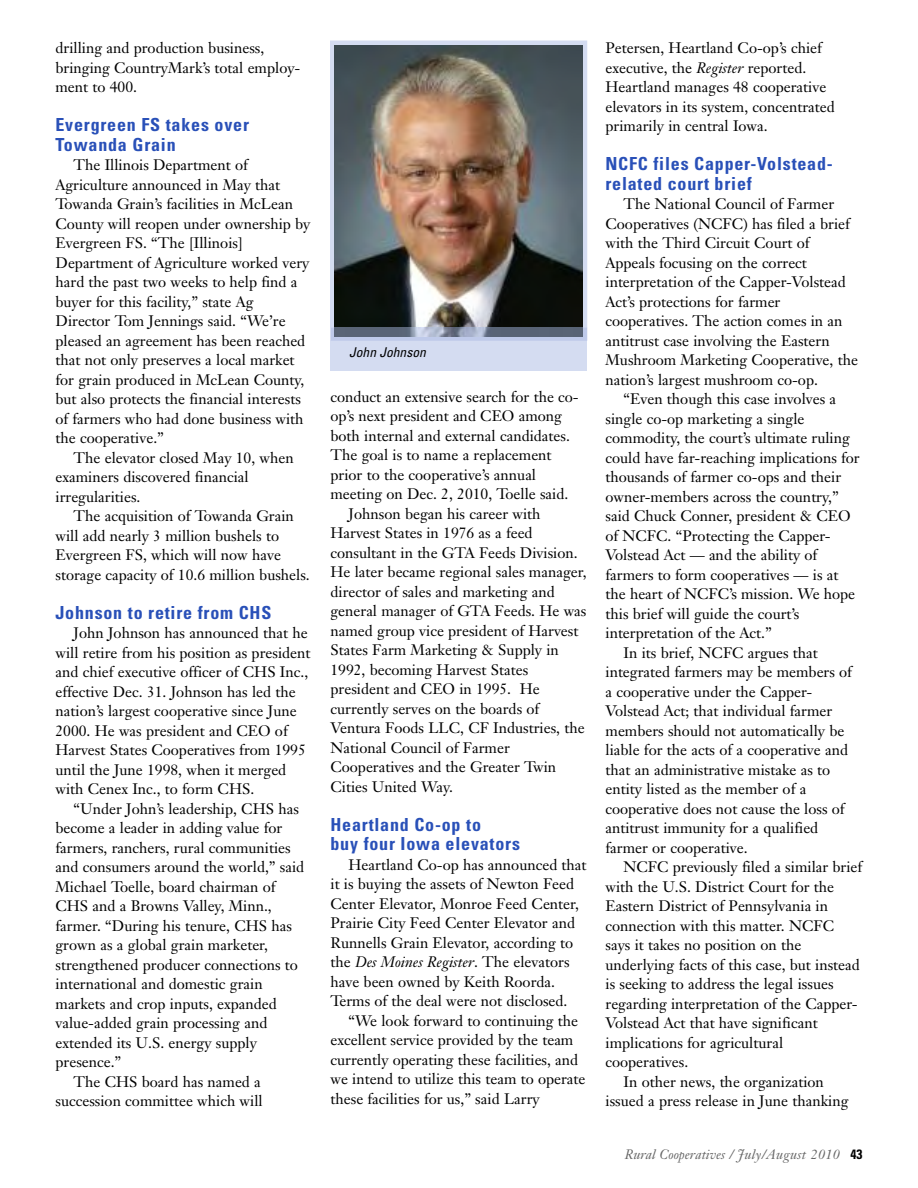
<style>
.page{position:relative;width:918px;height:1188px;background:#fff}
.page>*{position:absolute;margin:0;border:0;box-sizing:border-box;transform-origin:0 0}
.t1{font:700 condensed 18px/19.5px "Univers";letter-spacing:.045em;color:#2950b8}
.t2{font:15px/19.5px "Janson Text";color:#000}
.t3{font:italic 13.5px "Janson Text";color:#666}
.t4{font:italic condensed 13.5px "Univers";color:#000}
.s1{font-style:italic}
.s2{font-family:"Univers";font-weight:700;font-style:normal;font-stretch:condensed;color:#000}
</style>
<div class="page">
<svg style="left:330px;top:40px;width:257px;height:301px;background:#d5ddf1"></svg>
<img style="left:334px;top:45px;width:249px;height:282px">
<div style="left:331px;top:341px;width:256px;height:30px;background:#d4dcf1"></div>
<svg style="left:331px;top:327px;width:256px;height:14px"></svg>
<img style="left:334px;top:327px;width:249px;height:9px">
<p class="t2" style="left:56px;top:40px;width:246px">drilling and production business, bringing CountryMark’s total employ&shy;ment to 400.</p>
<p class="t1" style="left:56px;top:117px;width:195px">Evergreen FS takes over<br>Towanda Grain</p>
<p class="t2" style="left:56px;top:157px;width:256px;text-indent:18px">The Illinois Department of Agriculture announced in May that Towanda Grain’s facilities in McLean County will reopen under ownership by Evergreen FS. “The [Illinois] Department of Agriculture worked very hard the past two weeks to help find a buyer for this facility,” state Ag Director Tom Jennings said. “We’re pleased an agreement has been reached that not only preserves a local market for grain produced in McLean County, but also protects the financial interests of farmers who had done business with the cooperative.”</p>
<p class="t2" style="left:56px;top:449px;width:240px;text-indent:18px">The elevator closed May 10, when examiners discovered financial irregularities.</p>
<p class="t2" style="left:56px;top:508px;width:256px;text-indent:18px">The acquisition of Towanda Grain will add nearly 3 million bushels to Evergreen FS, which will now have storage capacity of 10.6 million bushels.</p>
<p class="t1" style="left:56px;top:604px;width:217px">Johnson to retire from CHS</p>
<p class="t2" style="left:56px;top:625px;width:256px;text-indent:18px">John Johnson has announced that he will retire from his position as president and chief executive officer of CHS Inc., effective Dec. 31. Johnson has led the nation’s largest cooperative since June 2000. He was president and CEO of Harvest States Cooperatives from 1995 until the June 1998, when it merged with Cenex Inc., to form CHS.</p>
<p class="t2" style="left:74px;top:800px;width:227px">“Under John’s leadership, CHS has</p>
<p class="t2" style="left:56px;top:820px;width:228px">become a leader in adding value for</p>
<p class="t2" style="left:56px;top:839px;width:237px">farmers, ranchers, rural communities</p>
<p class="t2" style="left:56px;top:859px;width:250px">and consumers around the world,” said</p>
<p class="t2" style="left:56px;top:878px;width:222px">Michael Toelle, board chairman of</p>
<p class="t2" style="left:56px;top:898px;width:218px">CHS and a Browns Valley, Minn.,</p>
<p class="t2" style="left:56px;top:917px;width:238px">farmer. “During his tenure, CHS has</p>
<p class="t2" style="left:56px;top:937px;width:214px">grown as a global grain marketer,</p>
<p class="t2" style="left:56px;top:956px;width:244px">strengthened producer connections to</p>
<p class="t2" style="left:56px;top:976px;width:209px">international and domestic grain</p>
<p class="t2" style="left:56px;top:995px;width:223px">markets and crop inputs, expanded</p>
<p class="t2" style="left:56px;top:1015px;width:213px">value-added grain processing and</p>
<p class="t2" style="left:56px;top:1034px;width:203px">extended its U.S. energy supply</p>
<p class="t2" style="left:56px;top:1054px;width:67px">presence.”</p>
<p class="t2" style="left:74px;top:1073px;width:189px">The CHS board has named a</p>
<p class="t2" style="left:56px;top:1093px;width:209px">succession committee which will</p>
<p class="t4" style="left:349px;top:348px;width:78px">John Johnson</p>
<p class="t2" style="left:331px;top:388px;width:250px">conduct an extensive search for the co-</p>
<p class="t2" style="left:331px;top:408px;width:233px">op’s next president and CEO among</p>
<p class="t2" style="left:331px;top:427px;width:241px">both internal and external candidates.</p>
<p class="t2" style="left:331px;top:447px;width:223px">The goal is to name a replacement</p>
<p class="t2" style="left:331px;top:466px;width:207px">prior to the cooperative’s annual</p>
<p class="t2" style="left:331px;top:486px;width:239px">meeting on Dec. 2, 2010, Toelle said.</p>
<p class="t2" style="left:349px;top:505px;width:194px">Johnson began his career with</p>
<p class="t2" style="left:331px;top:525px;width:204px">Harvest States in 1976 as a feed</p>
<p class="t2" style="left:331px;top:544px;width:249px">consultant in the GTA Feeds Division.</p>
<p class="t2" style="left:331px;top:564px;width:258px">He later became regional sales manager,</p>
<p class="t2" style="left:331px;top:583px;width:226px">director of sales and marketing and</p>
<p class="t2" style="left:331px;top:603px;width:257px">general manager of GTA Feeds. He was</p>
<p class="t2" style="left:331px;top:622px;width:249px">named group vice president of Harvest</p>
<p class="t2" style="left:331px;top:642px;width:230px">States Farm Marketing &amp; Supply in</p>
<p class="t2" style="left:331px;top:661px;width:199px">1992, becoming Harvest States</p>
<p class="t2" style="left:331px;top:681px;width:211px">president and CEO in 1995. He</p>
<p class="t2" style="left:331px;top:700px;width:210px">currently serves on the boards of</p>
<p class="t2" style="left:331px;top:720px;width:256px">Ventura Foods LLC, CF Industries, the</p>
<p class="t2" style="left:331px;top:739px;width:181px">National Council of Farmer</p>
<p class="t2" style="left:331px;top:759px;width:227px">Cooperatives and the Greater Twin</p>
<p class="t2" style="left:331px;top:778px;width:124px">Cities United Way.</p>
<p class="t1" style="left:331px;top:816px;width:191px">Heartland Co-op to<br>buy four Iowa elevators</p>
<p class="t2" style="left:331px;top:856px;width:258px;text-indent:18px">Heartland Co-op has announced that it is buying the assets of Newton Feed Center Elevator, Monroe Feed Center, Prairie City Feed Center Elevator and Runnells Grain Elevator, according to the <span class="s1">Des Moines Register</span>. The elevators have been owned by Keith Roorda.<br>Terms of the deal were not disclosed.</p>
<p class="t2" style="left:331px;top:1012px;width:257px;text-indent:18px">“We look forward to continuing the excellent service provided by the team currently operating these facilities, and we intend to utilize this team to operate these facilities for us,” said Larry</p>
<p class="t2" style="left:606px;top:40px;width:231px">Petersen, Heartland Co-op’s chief executive, the <span class="s1">Register</span> reported.<br>Heartland manages 48 cooperative elevators in its system, concentrated primarily in central Iowa.</p>
<p class="t1" style="left:605px;top:156px;width:229px">NCFC files Capper-Volstead&shy;related court brief</p>
<p class="t2" style="left:606px;top:196px;width:254px;text-indent:18px">The National Council of Farmer Cooperatives (NCFC) has filed a brief with the Third Circuit Court of Appeals focusing on the correct interpretation of the Capper-Volstead Act’s protections for farmer cooperatives. The action comes in an antitrust case involving the Eastern Mushroom Marketing Cooperative, the nation’s largest mushroom co-op.</p>
<p class="t2" style="left:624px;top:391px;width:214px">“Even though this case involves a</p>
<p class="t2" style="left:606px;top:410px;width:201px">single co-op marketing a single</p>
<p class="t2" style="left:606px;top:430px;width:246px">commodity, the court’s ultimate ruling</p>
<p class="t2" style="left:606px;top:449px;width:256px">could have far-reaching implications for</p>
<p class="t2" style="left:606px;top:469px;width:237px">thousands of farmer co-ops and their</p>
<p class="t2" style="left:606px;top:488px;width:235px">owner-members across the country,”</p>
<p class="t2" style="left:606px;top:508px;width:247px">said Chuck Conner, president &amp; CEO</p>
<p class="t2" style="left:606px;top:527px;width:227px">of NCFC. “Protecting the Capper-</p>
<p class="t2" style="left:606px;top:547px;width:213px">Volstead Act — and the ability of</p>
<p class="t2" style="left:606px;top:566px;width:235px">farmers to form cooperatives — is at</p>
<p class="t2" style="left:606px;top:586px;width:251px">the heart of NCFC’s mission. We hope</p>
<p class="t2" style="left:606px;top:605px;width:195px">this brief will guide the court’s</p>
<p class="t2" style="left:606px;top:625px;width:168px">interpretation of the Act.”</p>
<p class="t2" style="left:624px;top:644px;width:196px">In its brief, NCFC argues that</p>
<p class="t2" style="left:606px;top:664px;width:248px">integrated farmers may be members of</p>
<p class="t2" style="left:606px;top:683px;width:208px">a cooperative under the Capper-</p>
<p class="t2" style="left:606px;top:703px;width:228px">Volstead Act; that individual farmer</p>
<p class="t2" style="left:606px;top:722px;width:240px">members should not automatically be</p>
<p class="t2" style="left:606px;top:742px;width:244px">liable for the acts of a cooperative and</p>
<p class="t2" style="left:606px;top:761px;width:226px">that an administrative mistake as to</p>
<p class="t2" style="left:606px;top:781px;width:202px">entity listed as the member of a</p>
<p class="t2" style="left:606px;top:800px;width:241px">cooperative does not cause the loss of</p>
<p class="t2" style="left:606px;top:820px;width:214px">antitrust immunity for a qualified</p>
<p class="t2" style="left:606px;top:839px;width:144px">farmer or cooperative.</p>
<p class="t2" style="left:624px;top:859px;width:240px">NCFC previously filed a similar brief</p>
<p class="t2" style="left:606px;top:878px;width:230px">with the U.S. District Court for the</p>
<p class="t2" style="left:606px;top:898px;width:224px">Eastern District of Pennsylvania in</p>
<p class="t2" style="left:606px;top:917px;width:230px">connection with this matter. NCFC</p>
<p class="t2" style="left:606px;top:937px;width:197px">says it takes no position on the</p>
<p class="t2" style="left:606px;top:956px;width:256px">underlying facts of this case, but instead</p>
<p class="t2" style="left:606px;top:976px;width:230px">is seeking to address the legal issues</p>
<p class="t2" style="left:606px;top:995px;width:254px">regarding interpretation of the Capper-</p>
<p class="t2" style="left:606px;top:1015px;width:214px">Volstead Act that have significant</p>
<p class="t2" style="left:606px;top:1034px;width:179px">implications for agricultural</p>
<p class="t2" style="left:606px;top:1054px;width:84px">cooperatives.</p>
<p class="t2" style="left:624px;top:1073px;width:202px">In other news, the organization</p>
<p class="t2" style="left:606px;top:1093px;width:245px">issued a press release in June thanking</p>
<p class="t3" style="left:625px;top:1149px;width:239px">Rural Cooperatives / July/August 2010 <span class="s2">43</span></p>
</div>
